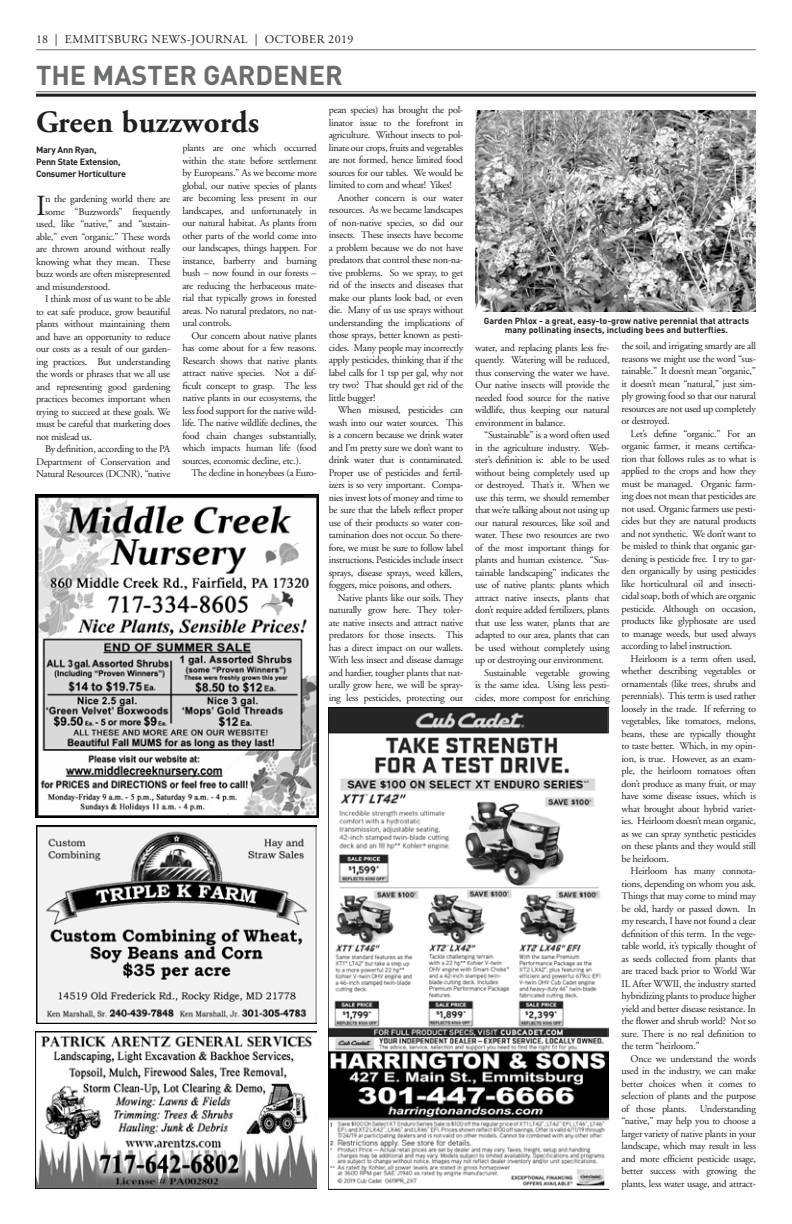
<style>
.page{position:relative;width:792px;height:1224px;background:#fff}
.page>*{position:absolute;margin:0;border:0;box-sizing:border-box;transform-origin:0 0}
.t1{font:700 31px "Adobe Garamond";letter-spacing:.01em;color:#231f20}
._1st_paragraph{font:29.1px "Adobe Garamond";color:#231f20}
.t2{font:700 27px "DIN";color:#6c6d70}
.t3{font:12px "Adobe Garamond";letter-spacing:.035em;color:#231f20}
.body{font:10.2px/12.5px "Adobe Garamond";letter-spacing:-.025em;color:#231f20;text-align:justify}
._1st_paragraph-2{font:10.2px "Adobe Garamond";letter-spacing:-.025em;color:#231f20}
.author{font:700 9px "DIN";letter-spacing:-.025em;color:#231f20}
.t4{font:700 8.8px/9.6px "DIN";color:#231f20;text-align:center}
</style>
<div class="page">
<hr style="left:36px;top:49px;width:720px;height:1px;background:#6c6d70">
<hr style="left:36px;top:91px;width:720px;height:1px;background:#6c6d70">
<hr style="left:36px;top:94px;width:720px;height:3px;background:#231f20">
<img style="left:329px;top:708px;width:280px;height:481px">
<img style="left:35px;top:1031px;width:281px;height:157px">
<img style="left:36px;top:826px;width:281px;height:198px">
<img style="left:35px;top:494px;width:284px;height:324px">
<img style="left:475px;top:111px;width:281px;height:201px">
<p class="t3" style="left:36px;top:33px;width:319px">18 | EMMITSBURG NEWS-JOURNAL | OCTOBER 2019</p>
<p class="t2" style="left:36px;top:58px;width:308px">THE MASTER GARDENER</p>
<p class="t1" style="left:36px;top:105px;width:225px">Green buzzwords</p>
<p class="body" style="left:182px;top:142px;width:136px">plants are one which occurred within the state before settlement by Europeans.” As we become more global, our native species of plants are becoming less present in our landscapes, and unfortunately in our natural habitat. As plants from other parts of the world come into our landscapes, things happen. For instance, barberry and burning bush – now found in our forests – are reducing the herbaceous mate&shy;rial that typically grows in forested areas. No natural predators, no nat&shy;ural controls.</p>
<p class="body" style="left:182px;top:329px;width:136px;text-indent:9px">Our concern about native plants has come about for a few reasons.<br>Research shows that native plants attract native species. Not a dif&shy;ficult concept to grasp. The less native plants in our ecosystems, the less food support for the native wild&shy;life. The native wildlife declines, the food chain changes substantially, which impacts human life (food sources, economic decline, etc.).</p>
<p class="body" style="left:191px;top:467px;width:127px">The decline in honeybees (a Euro-</p>
<p class="author" style="left:36px;top:144px;width:62px">Mary Ann Ryan,</p>
<p class="author" style="left:36px;top:156px;width:86px">Penn State Extension,</p>
<p class="author" style="left:36px;top:168px;width:92px">Consumer Horticulture</p>
<p class="_1st_paragraph" style="left:36px;top:190px;width:11px">I</p>
<p class="_1st_paragraph-2" style="left:45px;top:194px;width:127px">n the gardening world there are</p>
<p class="_1st_paragraph-2" style="left:45px;top:206px;width:127px">some “Buzzwords” frequently</p>
<p class="_1st_paragraph-2" style="left:36px;top:219px;width:136px">used, like “native,” and “sustain-</p>
<p class="_1st_paragraph-2" style="left:36px;top:231px;width:136px">able,” even “organic.” These words</p>
<p class="_1st_paragraph-2" style="left:36px;top:244px;width:136px">are thrown around without really</p>
<p class="_1st_paragraph-2" style="left:36px;top:256px;width:136px">knowing what they mean. These</p>
<p class="_1st_paragraph-2" style="left:36px;top:269px;width:136px">buzz words are often misrepresented</p>
<p class="_1st_paragraph-2" style="left:36px;top:281px;width:76px">and misunderstood.</p>
<p class="body" style="left:36px;top:293px;width:136px;text-indent:9px">I think most of us want to be able to eat safe produce, grow beautiful plants without maintaining them and have an opportunity to reduce our costs as a result of our garden&shy;ing practices. But understanding the words or phrases that we all use and representing good gardening practices becomes important when trying to succeed at these goals. We must be careful that marketing does not mislead us.</p>
<p class="body" style="left:36px;top:443px;width:136px;text-indent:9px">By definition, according to the PA Department of Conservation and Natural Resources (DCNR), “native</p>
<p class="body" style="left:329px;top:104px;width:136px">pean species) has brought the pol&shy;linator issue to the forefront in agriculture. Without insects to pol&shy;linate our crops, fruits and vegetables are not formed, hence limited food sources for our tables. We would be limited to corn and wheat! Yikes!</p>
<p class="body" style="left:329px;top:192px;width:136px;text-indent:9px">Another concern is our water resources. As we became landscapes of non-native species, so did our insects. These insects have become a problem because we do not have predators that control these non-na&shy;tive problems. So we spray, to get rid of the insects and diseases that make our plants look bad, or even die. Many of us use sprays without understanding the implications of those sprays, better known as pesti&shy;cides. Many people may incorrectly apply pesticides, thinking that if the label calls for 1 tsp per gal, why not try two? That should get rid of the little bugger!</p>
<p class="body" style="left:329px;top:404px;width:136px;text-indent:9px">When misused, pesticides can wash into our water sources. This is a concern because we drink water and I’m pretty sure we don’t want to drink water that is contaminated.<br>Proper use of pesticides and fertil&shy;izers is so very important. Compa&shy;nies invest lots of money and time to be sure that the labels reflect proper use of their products so water con&shy;tamination does not occur. So there&shy;fore, we must be sure to follow label instructions. Pesticides include insect sprays, disease sprays, weed killers, foggers, mice poisons, and others.</p>
<p class="body" style="left:329px;top:592px;width:136px;text-indent:9px">Native plants like our soils. They naturally grow here. They toler&shy;ate native insects and attract native predators for those insects. This has a direct impact on our wallets.<br>With less insect and disease damage and hardier, tougher plants that nat&shy;urally grow here, we will be spray&shy;ing less pesticides, protecting our</p>
<p class="t4" style="left:484px;top:315px;width:267px">Garden Phlox - a great, easy-to-grow native perennial that attracts many pollinating insects, including bees and butterflies.</p>
<p class="body" style="left:475px;top:342px;width:136px">water, and replacing plants less fre&shy;quently. Watering will be reduced, thus conserving the water we have.<br>Our native insects will provide the needed food source for the native wildlife, thus keeping our natural environment in balance.</p>
<p class="body" style="left:475px;top:429px;width:136px;text-indent:9px">“Sustainable” is a word often used in the agriculture industry. Web&shy;ster’s definition is: able to be used without being completely used up or destroyed. That’s it. When we use this term, we should remember that we’re talking about not using up our natural resources, like soil and water. These two resources are two of the most important things for plants and human existence. “Sus&shy;tainable landscaping” indicates the use of native plants: plants which attract native insects, plants that don’t require added fertilizers, plants that use less water, plants that are adapted to our area, plants that can be used without completely using up or destroying our environment.</p>
<p class="body" style="left:475px;top:667px;width:136px;text-indent:9px">Sustainable vegetable growing is the same idea. Using less pesti&shy;cides, more compost for enriching</p>
<p class="body" style="left:622px;top:340px;width:136px">the soil, and irrigating smartly are all reasons we might use the word “sus&shy;tainable.” It doesn’t mean “organic,” it doesn’t mean “natural,” just sim&shy;ply growing food so that our natural resources are not used up completely or destroyed.</p>
<p class="body" style="left:622px;top:428px;width:136px;text-indent:9px">Let’s define “organic.” For an organic farmer, it means certifica&shy;tion that follows rules as to what is applied to the crops and how they must be managed. Organic farm&shy;ing does not mean that pesticides are not used. Organic farmers use pesti&shy;cides but they are natural products and not synthetic. We don’t want to be misled to think that organic gar&shy;dening is pesticide free. I try to gar&shy;den organically by using pesticides like horticultural oil and insecti&shy;cidal soap, both of which are organic pesticide. Although on occasion, products like glyphosate are used to manage weeds, but used always according to label instruction.</p>
<p class="body" style="left:622px;top:653px;width:136px;text-indent:9px">Heirloom is a term often used, whether describing vegetables or ornamentals (like trees, shrubs and perennials). This term is used rather loosely in the trade. If referring to vegetables, like tomatoes, melons, beans, these are typically thought to taste better. Which, in my opin&shy;ion, is true. However, as an exam&shy;ple, the heirloom tomatoes often don’t produce as many fruit, or may have some disease issues, which is what brought about hybrid variet&shy;ies. Heirloom doesn’t mean organic, as we can spray synthetic pesticides on these plants and they would still be heirloom.</p>
<p class="body" style="left:622px;top:865px;width:136px;text-indent:9px">Heirloom has many connota&shy;tions, depending on whom you ask.<br>Things that may come to mind may be old, hardy or passed down. In my research, I have not found a clear definition of this term. In the vege&shy;table world, it’s typically thought of as seeds collected from plants that are traced back prior to World War II. After WWII, the industry started hybridizing plants to produce higher yield and better disease resistance. In the flower and shrub world? Not so sure. There is no real definition to the term “heirloom.”</p>
<p class="body" style="left:622px;top:1053px;width:136px;text-indent:9px">Once we understand the words used in the industry, we can make better choices when it comes to selection of plants and the purpose of those plants.</p>
<p class="body" style="left:622px;top:1103px;width:136px;text-indent:78px">Understanding “native,” may help you to choose a larger variety of native plants in your landscape, which may result in less and more efficient pesticide usage, better success with growing the plants, less water usage, and attract-</p>
</div>
